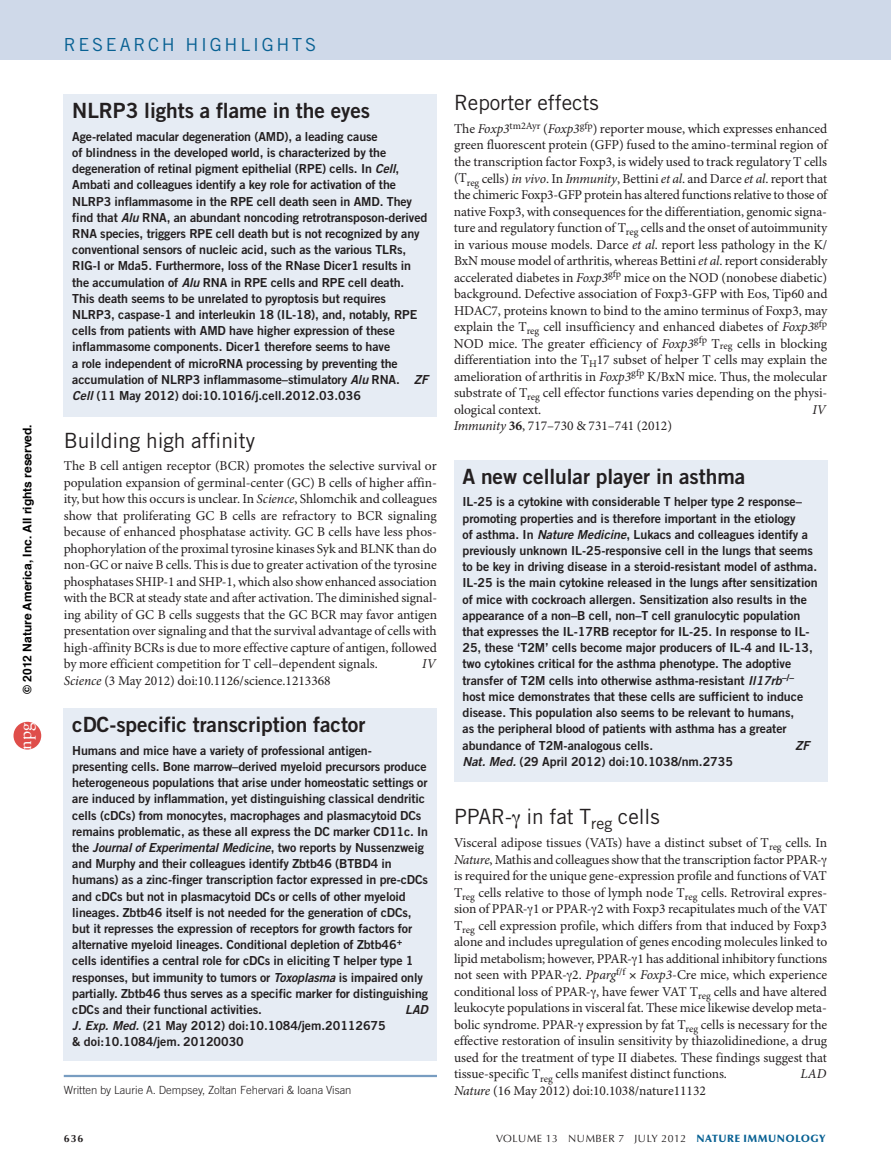
<style>
.page{position:relative;width:891px;height:1175px;background:#fff}
.page>*{position:absolute;margin:0;border:0;box-sizing:border-box;transform-origin:0 0}
.t1{font:21px "Trade Gothic LT Std Bd 2";letter-spacing:-.005em;color:#231f20}
.t2{font:21px "Trade Gothic LT Std";letter-spacing:-.005em;color:#231f20}
.t3{font:18px "Trade Gothic LT Std";letter-spacing:.15em;color:#086193}
.t4{font:18px "Adobe Garamond Pro";color:#fff}
.t5{font:13.5px/16.5px "Minion Pro";letter-spacing:-.005em;color:#231f20;text-align:justify}
.t6{font:italic 13.5px "Minion Pro";letter-spacing:-.005em;color:#231f20}
.t7{font:12.45px/16.2px "Trade Gothic LT Std Bd 2";letter-spacing:-.01em;color:#231f20}
.t8{font:12.45px "Trade Gothic LT Std Bd 2 Obl";letter-spacing:-.01em;color:#231f20}
.t9{font:700 12px "Helvetica";color:#000}
.t10{font:300 11.25px "Trade Gothic LT Std";letter-spacing:-.005em;color:#231f20}
.t11{font:10.5px "Optima LT Std";letter-spacing:.05em;color:#231f20}
.t12{font:700 10.5px "Optima LT Std";color:#231f20}
.s1{font-family:"Trade Gothic LT Std Bd 2 Obl"}
.s2{font-style:italic}
.s3{font-family:"Trade Gothic LT Std Bd 2"}
.s4{font-weight:700}
.s5{font-weight:900;color:#086193}
</style>
<div class="page">
<div style="left:0;top:0;width:891px;height:60px;background:#cfd9e9"></div>
<div style="left:454px;top:460px;width:373px;height:322px;background:#e6ecf4"></div>
<div style="left:64px;top:708px;width:373px;height:353px;background:#e6ecf4"></div>
<hr style="left:64px;top:1074px;width:373px;height:3px;background:#789dc1">
<div style="left:64px;top:94px;width:373px;height:323px;background:#e6ecf4"></div>
<div style="left:14px;top:722px;width:27px;height:27px;background:#df4e4a;border-radius:50%"></div>
<p class="t9" style="left:22px;top:693px;width:271px;rotate:-90deg">© 2012 Nature America, Inc. All rights reserved.</p>
<h2 class="t4" style="left:15px;top:749px;width:28px;rotate:-90deg">npg</h2>
<h2 class="t3" style="left:64px;top:34px;width:254px">research highlights</h2>
<h1 class="t1" style="left:72px;top:98px;width:299px">NLRP3 lights a flame in the eyes</h1>
<p class="t7" style="left:72px;top:128px;width:357px">Age-related macular degeneration (AMD), a leading cause<br>of blindness in the developed world, is characterized by the degeneration of retinal pigment epithelial (RPE) cells. In <span class="s1">Cell</span>, Ambati and colleagues identify a key role for activation of the NLRP3 inflammasome in the RPE cell death seen in AMD. They find that <span class="s1">Alu</span> RNA, an abundant noncoding retrotransposon-derived RNA species, triggers RPE cell death but is not recognized by any conventional sensors of nucleic acid, such as the various TLRs, RIG-I or Mda5. Furthermore, loss of the RNase Dicer1 results in the accumulation of <span class="s1">Alu</span> RNA in RPE cells and RPE cell death.<br>This death seems to be unrelated to pyroptosis but requires NLRP3, caspase-1 and interleukin 18 (IL-18), and, notably, RPE cells from patients with AMD have higher expression of these inflammasome components. Dicer1 therefore seems to have<br>a role independent of microRNA processing by preventing the accumulation of NLRP3 inflammasome–stimulatory <span class="s1">Alu</span> RNA. <span class="s1">ZF Cell</span> (11 May 2012) doi:10.1016/j.cell.2012.03.036</p>
<h1 class="t2" style="left:64px;top:427px;width:193px">Building high affinity</h1>
<p class="t5" style="left:64px;top:458px;width:375px">The B cell antigen receptor (BCR) promotes the selective survival or population expansion of germinal-center (GC) B cells of higher affin&shy;ity, but how this occurs is unclear. In <span class="s2">Science</span>, Shlomchik and colleagues show that proliferating GC B cells are refractory to BCR signaling because of enhanced phosphatase activity. GC B cells have less phos&shy;phophorylation of the proximal tyrosine kinases Syk and BLNK than do non-GC or naive B cells. This is due to greater activation of the tyrosine phosphatases SHIP-1 and SHP-1, which also show enhanced association with the BCR at steady state and after activation. The diminished signal&shy;ing ability of GC B cells suggests that the GC BCR may favor antigen presentation over signaling and that the survival advantage of cells with high-affinity BCRs is due to more effective capture of antigen, followed by more efficient competition for T cell–dependent signals.</p>
<p class="t6" style="left:422px;top:656px;width:15px">IV</p>
<p class="t5" style="left:64px;top:673px;width:268px"><span class="s2">Science</span> (3 May 2012) doi:10.1126/science.1213368</p>
<h1 class="t1" style="left:72px;top:711px;width:295px">cDC-specific transcription factor</h1>
<p class="t7" style="left:72px;top:742px;width:357px">Humans and mice have a variety of professional antigen&shy;presenting cells. Bone marrow–derived myeloid precursors produce heterogeneous populations that arise under homeostatic settings or are induced by inflammation, yet distinguishing classical dendritic cells (cDCs) from monocytes, macrophages and plasmacytoid DCs remains problematic, as these all express the DC marker CD11c. In</p>
<p class="t8" style="left:72px;top:839px;width:353px"><span class="s3">the</span> Journal of Experimental Medicine<span class="s3">, two reports by Nussenzweig</span></p>
<p class="t7" style="left:72px;top:855px;width:357px">and Murphy and their colleagues identify Zbtb46 (BTBD4 in humans) as a zinc-finger transcription factor expressed in pre-cDCs and cDCs but not in plasmacytoid DCs or cells of other myeloid lineages. Zbtb46 itself is not needed for the generation of cDCs, but it represses the expression of receptors for growth factors for alternative myeloid lineages. Conditional depletion of Zbtb46<sup>+ </sup>cells identifies a central role for cDCs in eliciting T helper type 1 responses, but immunity to tumors or <span class="s1">Toxoplasma</span> is impaired only partially. Zbtb46 thus serves as a specific marker for distinguishing cDCs and their functional activities.</p>
<p class="t8" style="left:405px;top:1001px;width:24px">LAD</p>
<p class="t7" style="left:72px;top:1017px;width:315px"><span class="s1">J. Exp. Med.</span> (21 May 2012) doi:10.1084/jem.20112675 &amp; doi:10.1084/jem. 20120030</p>
<p class="t10" style="left:64px;top:1083px;width:289px">Written by Laurie A. Dempsey, Zoltan Fehervari &amp; Ioana Visan</p>
<h1 class="t2" style="left:454px;top:90px;width:146px">Reporter effects</h1>
<p class="t5" style="left:454px;top:121px;width:375px">The <span class="s2">Foxp3</span><sup>tm2Ayr</sup> (<span class="s2">Foxp3</span><sup>gfp</sup>) reporter mouse, which expresses enhanced green fluorescent protein (GFP) fused to the amino-terminal region of the transcription factor Foxp3, is widely used to track regulatory T cells (T<sub>reg</sub> cells) <span class="s2">in vivo</span>. In <span class="s2">Immunity</span>, Bettini <span class="s2">et al</span>. and Darce <span class="s2">et al</span>. report that the chimeric Foxp3-GFP protein has altered functions relative to those of native Foxp3, with consequences for the differentiation, genomic signa&shy;ture and regulatory function of T<sub>reg</sub> cells and the onset of autoimmunity in various mouse models. Darce <span class="s2">et al</span>. report less pathology in the K/ BxN mouse model of arthritis, whereas Bettini <span class="s2">et al</span>. report considerably accelerated diabetes in <span class="s2">Foxp3</span><sup>gfp</sup> mice on the NOD (nonobese diabetic) background. Defective association of Foxp3-GFP with Eos, Tip60 and HDAC7, proteins known to bind to the amino terminus of Foxp3, may explain the T<sub>reg</sub> cell insufficiency and enhanced diabetes of <span class="s2">Foxp3</span><sup>gfp </sup>NOD mice. The greater efficiency of <span class="s2">Foxp3</span><sup>gfp</sup> T<sub>reg</sub> cells in blocking differentiation into the T<sub>H</sub>17 subset of helper T cells may explain the amelioration of arthritis in <span class="s2">Foxp3</span><sup>gfp</sup> K/BxN mice. Thus, the molecular substrate of T<sub>reg</sub> cell effector functions varies depending on the physi&shy;ological context.</p>
<p class="t6" style="left:812px;top:401px;width:15px">IV</p>
<p class="t5" style="left:454px;top:418px;width:220px"><span class="s2">Immunity</span> <span class="s4">36</span>, 717–730 &amp; 731–741 (2012)</p>
<h1 class="t1" style="left:463px;top:463px;width:284px">A new cellular player in asthma</h1>
<p class="t7" style="left:463px;top:493px;width:357px">IL-25 is a cytokine with considerable T helper type 2 response– promoting properties and is therefore important in the etiology<br>of asthma. In <span class="s1">Nature Medicine</span>, Lukacs and colleagues identify a previously unknown IL-25-responsive cell in the lungs that seems to be key in driving disease in a steroid-resistant model of asthma.<br>IL-25 is the main cytokine released in the lungs after sensitization of mice with cockroach allergen. Sensitization also results in the appearance of a non–B cell, non–T cell granulocytic population that expresses the IL-17RB receptor for IL-25. In response to IL-25, these ‘T2M’ cells become major producers of IL-4 and IL-13, two cytokines critical for the asthma phenotype. The adoptive transfer of T2M cells into otherwise asthma-resistant <span class="s1">Il17rb</span><sup>–/– </sup>host mice demonstrates that these cells are sufficient to induce disease. This population also seems to be relevant to humans,<br>as the peripheral blood of patients with asthma has a greater abundance of T2M-analogous cells.</p>
<p class="t8" style="left:796px;top:737px;width:15px">ZF</p>
<p class="t7" style="left:463px;top:753px;width:272px"><span class="s1">Nat. Med.</span> (29 April 2012) doi:10.1038/nm.2735</p>
<h1 class="t2" style="left:454px;top:804px;width:207px">PPAR- in fat T<sub>reg</sub> cells</h1>
<p class="t5" style="left:454px;top:835px;width:375px;text-align:left">Visceral adipose tissues (VATs) have a distinct subset of T<sub>reg</sub> cells. In <span class="s2">Nature</span>, Mathis and colleagues show that the transcription factor PPAR&shy;is required for the unique gene-expression profile and functions of VAT T<sub>reg</sub> cells relative to those of lymph node T<sub>reg</sub> cells. Retroviral expres&shy;sion of PPAR- 1 or PPAR- 2 with Foxp3 recapitulates much of the VAT T<sub>reg</sub> cell expression profile, which differs from that induced by Foxp3 alone and includes upregulation of genes encoding molecules linked to lipid metabolism; however, PPAR- 1 has additional inhibitory functions not seen with PPAR- 2. <span class="s2">Pparg</span><sup>f/f</sup> <span class="s2">Foxp3</span>-Cre mice, which experience conditional loss of PPAR- , have fewer VAT T<sub>reg</sub> cells and have altered leukocyte populations in visceral fat. These mice likewise develop meta&shy;bolic syndrome. PPAR- expression by fat T<sub>reg</sub> cells is necessary for the effective restoration of insulin sensitivity by thiazolidinedione, a drug used for the treatment of type II diabetes. These findings suggest that tissue-specific T<sub>reg</sub> cells manifest distinct functions.</p>
<p class="t6" style="left:801px;top:1065px;width:27px">LAD</p>
<p class="t5" style="left:454px;top:1082px;width:253px"><span class="s2">Nature</span> (16 May 2012) doi:10.1038/nature11132</p>
<p class="t12" style="left:64px;top:1132px;width:21px">636</p>
<p class="t11" style="left:496px;top:1132px;width:331px">VOLUME 13 NUMBER 7 JULY 2012 <span class="s5">NATURE IMMUNOLOGY</span></p>
</div>
